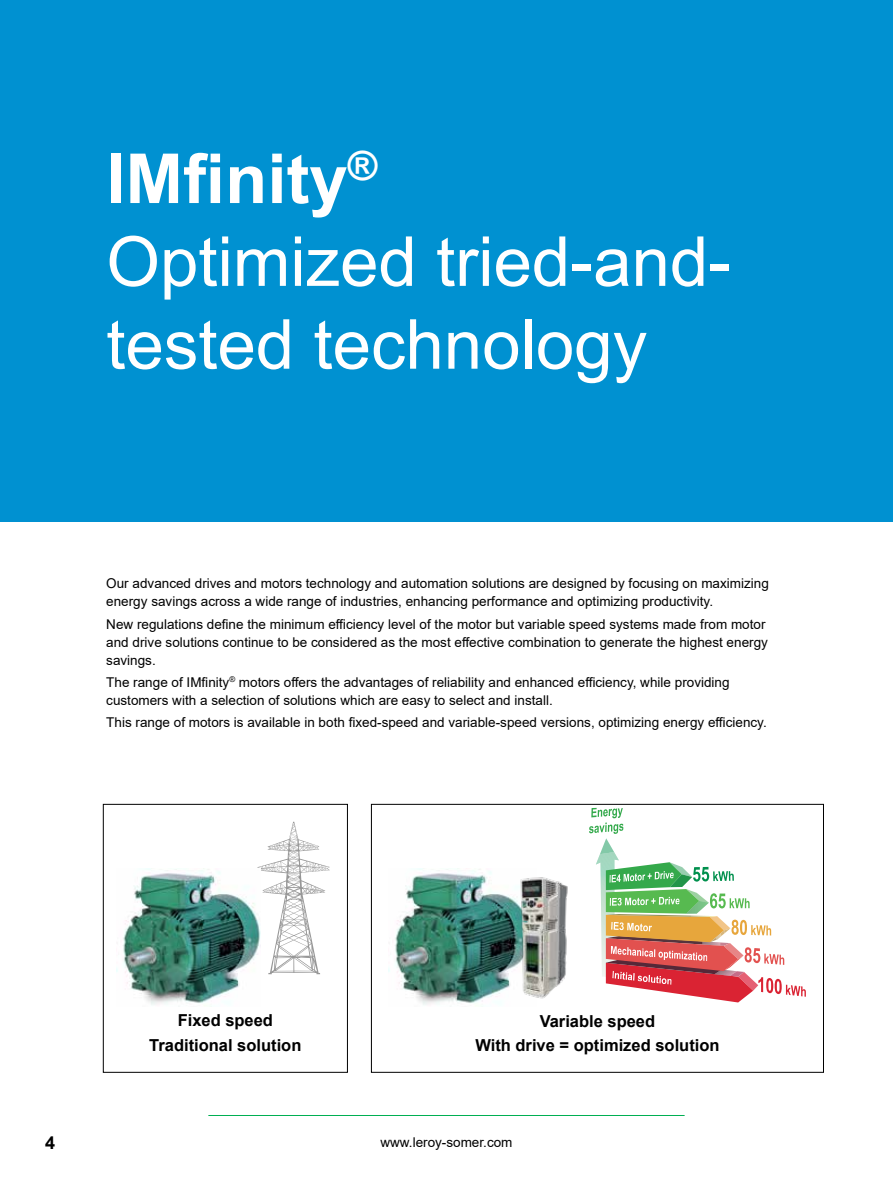
<style>
.page{position:relative;width:893px;height:1191px;background:#fff}
.page>*{position:absolute;margin:0;border:0;box-sizing:border-box;transform-origin:0 0}
.t1{font:69px/82.8px "Arial";color:#fff}
.t2{font:700 18px "Arial";color:#000}
.t3{font:700 16.5px/24.3px "Arial";color:#000;text-align:center}
.t4{font:13.5px/18px "Arial";color:#000}
.s1{font-weight:700}
</style>
<div class="page">
<hr style="left:208px;top:1115px;width:477px;height:1px;background:#00af52">
<div style="left:103px;top:804px;width:245px;height:268px;border:1px solid #000"></div>
<div style="left:371px;top:804px;width:453px;height:268px;border:1px solid #000"></div>
<svg style="left:257px;top:821px;width:73px;height:153px"></svg>
<img style="left:388px;top:868px;width:127px;height:137px">
<img style="left:117px;top:868px;width:144px;height:137px">
<img style="left:515px;top:877px;width:53px;height:122px">
<div style="left:0;top:0;width:893px;height:521px;background:#0091d1"></div>
<svg style="left:589px;top:807px;width:217px;height:195px"></svg>
<h1 class="t1" style="left:106px;top:137px;width:627px"><span class="s1">IMfinity</span><sup>®<br></sup>Optimized tried-and&shy;tested technology</h1>
<p class="t4" style="left:106px;top:574px;width:664px">Our advanced drives and motors technology and automation solutions are designed by focusing on maximizing energy savings across a wide range of industries, enhancing performance and optimizing productivity.</p>
<p class="t4" style="left:106px;top:615px;width:663px">New regulations define the minimum efficiency level of the motor but variable speed systems made from motor and drive solutions continue to be considered as the most effective combination to generate the highest energy savings.</p>
<p class="t4" style="left:106px;top:673px;width:625px">The range of IMfinity<sup>®</sup> motors offers the advantages of reliability and enhanced efficiency, while providing customers with a selection of solutions which are easy to select and install.</p>
<p class="t4" style="left:106px;top:713px;width:662px">This range of motors is available in both fixed-speed and variable-speed versions, optimizing energy efficiency.</p>
<p class="t3" style="left:149px;top:1008px;width:154px">Fixed speed<br>Traditional solution</p>
<p class="t3" style="left:475px;top:1008px;width:246px">Variable speed<br>With drive = optimized solution</p>
<h2 class="t2" style="left:45px;top:1129px;width:12px">4</h2>
<p class="t4" style="left:380px;top:1133px;width:134px">www.leroy-somer.com</p>
</div>
